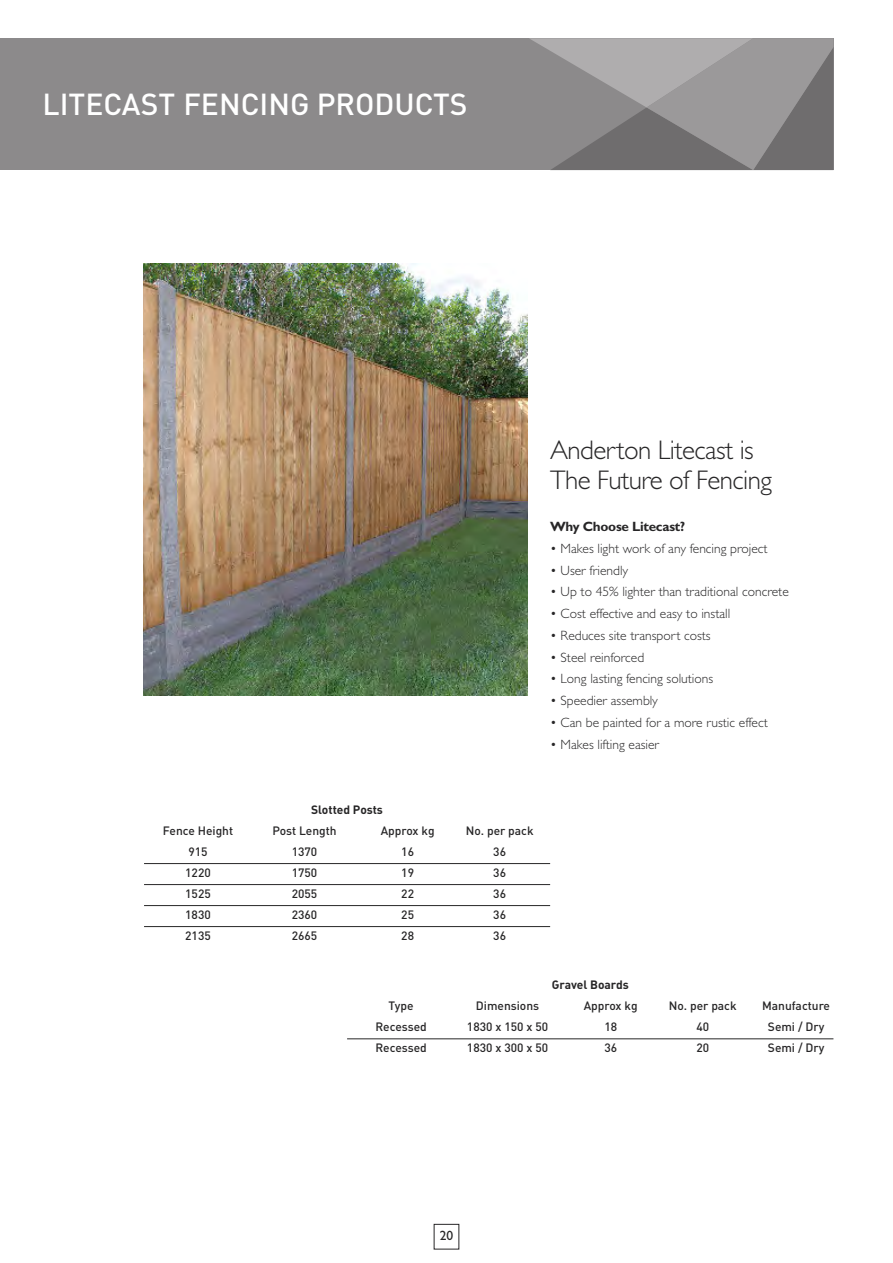
<style>
.page{position:relative;width:893px;height:1263px;background:#fff}
.page>*{position:absolute;margin:0;border:0;box-sizing:border-box;transform-origin:0 0}
.t1{font:500 30px "DIN";color:#fff}
.t2{font:300 27px/30px "Gill Sans";letter-spacing:-.02em;color:#272627}
.t3{font:300 13.5px "Gill Sans";color:#272627}
.t4{font:700 13.5px "Gill Sans";letter-spacing:-.02em;color:#272627}
.t5{font:13.5px "Gill Sans";color:#272627}
.t6{font:500 12px "DIN";color:#272627}
.t7{font:700 12px "DIN";color:#272627}
</style>
<div class="page">
<div style="left:0;top:38px;width:833px;height:132px;background:#8c8a8b"></div>
<svg style="left:529px;top:38px;width:304px;height:132px"></svg>
<img style="left:143px;top:264px;width:385px;height:431px">
<hr style="left:144px;top:863px;width:406px;height:1px;background:#272627">
<hr style="left:144px;top:884px;width:406px;height:1px;background:#272627">
<hr style="left:144px;top:905px;width:406px;height:1px;background:#272627">
<hr style="left:144px;top:926px;width:406px;height:1px;background:#272627">
<hr style="left:347px;top:1038px;width:486px;height:1px;background:#272627">
<h1 class="t1" style="left:43px;top:87px;width:426px">LITECAST FENCING PRODUCTS</h1>
<h2 class="t2" style="left:550px;top:437px;width:223px">Anderton Litecast is<br>The Future of Fencing</h2>
<p class="t4" style="left:550px;top:521px;width:136px">Why Choose Litecast?</p>
<p class="t3" style="left:550px;top:543px;width:219px">• Makes light work of any fencing project</p>
<p class="t3" style="left:550px;top:565px;width:79px">• User friendly</p>
<p class="t3" style="left:550px;top:587px;width:240px">• Up to 45% lighter than traditional concrete</p>
<p class="t3" style="left:550px;top:608px;width:182px">• Cost effective and easy to install</p>
<p class="t3" style="left:550px;top:630px;width:162px">• Reduces site transport costs</p>
<p class="t3" style="left:550px;top:652px;width:96px">• Steel reinforced</p>
<p class="t3" style="left:550px;top:674px;width:165px">• Long lasting fencing solutions</p>
<p class="t3" style="left:550px;top:695px;width:109px">• Speedier assembly</p>
<p class="t3" style="left:550px;top:717px;width:219px">• Can be painted for a more rustic effect</p>
<p class="t3" style="left:550px;top:739px;width:110px">• Makes lifting easier</p>
<p class="t7" style="left:311px;top:803px;width:73px">Slotted Posts</p>
<p class="t6" style="left:163px;top:824px;width:72px">Fence Height</p>
<p class="t6" style="left:272px;top:824px;width:66px">Post Length</p>
<p class="t6" style="left:381px;top:824px;width:55px">Approx kg</p>
<p class="t6" style="left:466px;top:824px;width:69px">No. per pack</p>
<p class="t6" style="left:188px;top:845px;width:21px">915</p>
<p class="t6" style="left:292px;top:845px;width:27px">1370</p>
<p class="t6" style="left:401px;top:845px;width:14px">16</p>
<p class="t6" style="left:493px;top:845px;width:14px">36</p>
<p class="t6" style="left:185px;top:866px;width:27px">1220</p>
<p class="t6" style="left:292px;top:866px;width:27px">1750</p>
<p class="t6" style="left:401px;top:866px;width:14px">19</p>
<p class="t6" style="left:493px;top:866px;width:14px">36</p>
<p class="t6" style="left:185px;top:887px;width:27px">1525</p>
<p class="t6" style="left:292px;top:887px;width:27px">2055</p>
<p class="t6" style="left:401px;top:887px;width:14px">22</p>
<p class="t6" style="left:493px;top:887px;width:14px">36</p>
<p class="t6" style="left:185px;top:908px;width:27px">1830</p>
<p class="t6" style="left:292px;top:908px;width:27px">2360</p>
<p class="t6" style="left:401px;top:908px;width:14px">25</p>
<p class="t6" style="left:493px;top:908px;width:14px">36</p>
<p class="t6" style="left:185px;top:929px;width:27px">2135</p>
<p class="t6" style="left:292px;top:929px;width:27px">2665</p>
<p class="t6" style="left:401px;top:929px;width:14px">28</p>
<p class="t6" style="left:493px;top:929px;width:14px">36</p>
<p class="t7" style="left:552px;top:978px;width:79px">Gravel Boards</p>
<p class="t6" style="left:389px;top:999px;width:26px">Type</p>
<p class="t6" style="left:476px;top:999px;width:65px">Dimensions</p>
<p class="t6" style="left:584px;top:999px;width:55px">Approx kg</p>
<p class="t6" style="left:669px;top:999px;width:69px">No. per pack</p>
<p class="t6" style="left:762px;top:999px;width:69px">Manufacture</p>
<p class="t6" style="left:375px;top:1020px;width:53px">Recessed</p>
<p class="t6" style="left:467px;top:1020px;width:83px">1830 x 150 x 50</p>
<p class="t6" style="left:604px;top:1020px;width:14px">18</p>
<p class="t6" style="left:696px;top:1020px;width:14px">40</p>
<p class="t6" style="left:768px;top:1020px;width:58px">Semi / Dry</p>
<p class="t6" style="left:375px;top:1041px;width:53px">Recessed</p>
<p class="t6" style="left:467px;top:1041px;width:83px">1830 x 300 x 50</p>
<p class="t6" style="left:604px;top:1041px;width:14px">36</p>
<p class="t6" style="left:696px;top:1041px;width:14px">20</p>
<p class="t6" style="left:768px;top:1041px;width:58px">Semi / Dry</p>
<p class="t5" style="left:440px;top:1230px;width:15px">20</p>
</div>
